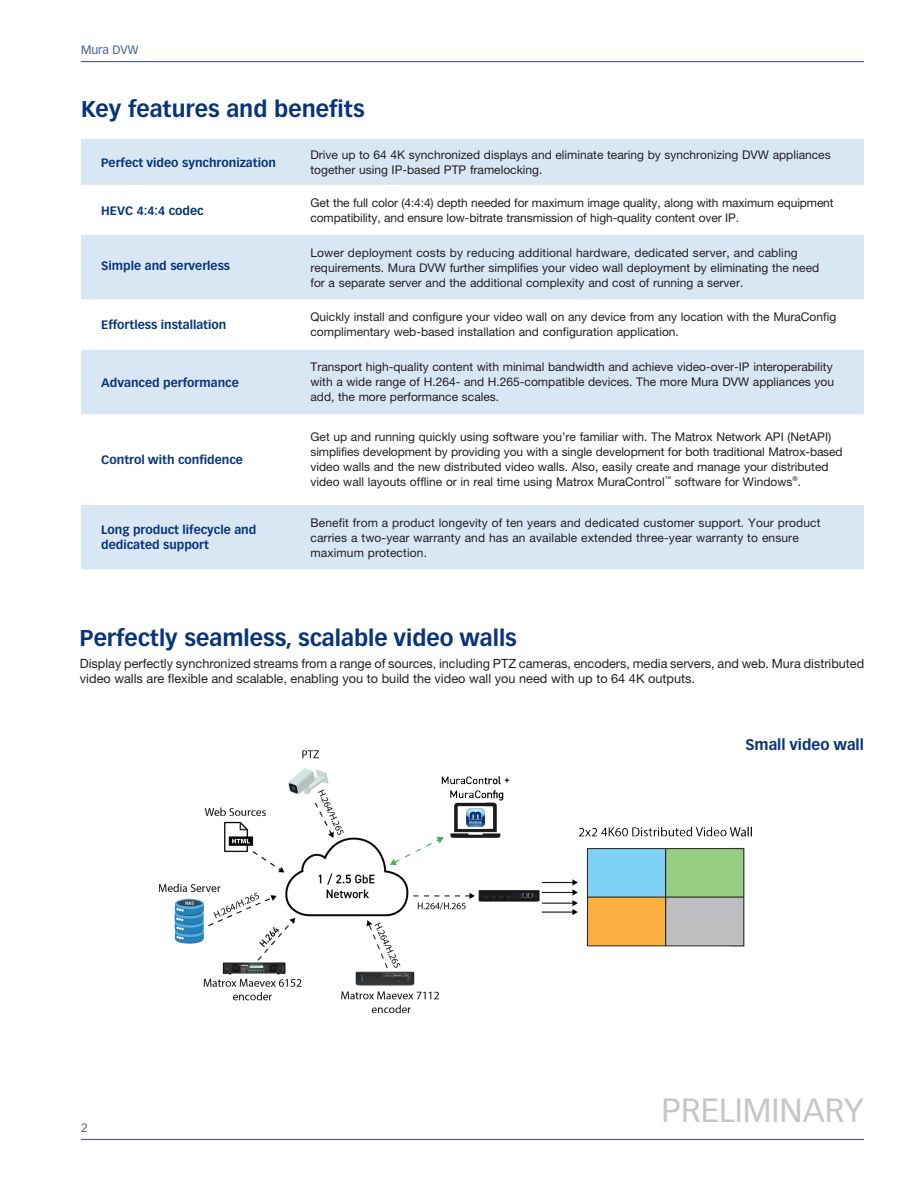
<style>
.page{position:relative;width:918px;height:1188px;background:#fff}
.page>*{position:absolute;margin:0;border:0;box-sizing:border-box;transform-origin:0 0}
.t1{font:33px "Vectora LT Pro";color:#c5c6c8}
.t2{font:700 22.5px "Vectora LT Pro";color:#08347b}
.t3{font:700 15px "Vectora LT Pro";color:#08347b}
.t4{font:12.75px/15px "Helvetica Neue LT Pro";color:#231f20}
.t5{font:12px/15px "Helvetica Neue LT Pro";color:#231f20}
.t6{font:700 12px/15px "Vectora LT Pro";color:#08347b}
.t7{font:12px "Vectora LT Pro";color:#4a5c96}
</style>
<div class="page">
<hr style="left:81px;top:61px;width:783px;height:1px;background:#4a5c96">
<hr style="left:81px;top:1139px;width:783px;height:1px;background:#4a5c96">
<svg style="left:81px;top:139px;width:783px;height:431px;fill:#d9e7f5"></svg>
<svg style="left:81px;top:303px;width:783px;height:44px"></svg>
<hr style="left:81px;top:185px;width:216px;height:3px;background:#fff">
<hr style="left:297px;top:185px;width:567px;height:3px;background:#fff">
<hr style="left:81px;top:232px;width:216px;height:3px;background:#fff">
<hr style="left:297px;top:232px;width:567px;height:3px;background:#fff">
<hr style="left:81px;top:300px;width:216px;height:3px;background:#fff">
<hr style="left:297px;top:300px;width:567px;height:3px;background:#fff">
<hr style="left:81px;top:347px;width:216px;height:3px;background:#fff">
<hr style="left:297px;top:347px;width:567px;height:3px;background:#fff">
<hr style="left:81px;top:414px;width:216px;height:3px;background:#fff">
<hr style="left:297px;top:414px;width:567px;height:3px;background:#fff">
<hr style="left:81px;top:502px;width:216px;height:3px;background:#fff">
<hr style="left:297px;top:502px;width:567px;height:3px;background:#fff">
<img style="left:158px;top:750px;width:594px;height:263px">
<p class="t7" style="left:81px;top:43px;width:59px">Mura DVW</p>
<h2 class="t2" style="left:81px;top:95px;width:285px">Key features and benefits</h2>
<p class="t6" style="left:101px;top:155px;width:176px">Perfect video synchronization</p>
<p class="t5" style="left:310px;top:147px;width:522px">Drive up to 64 4K synchronized displays and eliminate tearing by synchronizing DVW appliances together using IP-based PTP framelocking.</p>
<p class="t6" style="left:101px;top:203px;width:104px">HEVC 4:4:4 codec</p>
<p class="t5" style="left:310px;top:195px;width:525px">Get the full color (4:4:4) depth needed for maximum image quality, along with maximum equipment compatibility, and ensure low-bitrate transmission of high-quality content over IP.</p>
<p class="t6" style="left:101px;top:258px;width:130px">Simple and serverless</p>
<p class="t5" style="left:310px;top:244px;width:510px">Lower deployment costs by reducing additional hardware, dedicated server, and cabling requirements. Mura DVW further simplifies your video wall deployment by eliminating the need for a separate server and the additional complexity and cost of running a server.</p>
<p class="t6" style="left:101px;top:318px;width:127px">Effortless installation</p>
<p class="t5" style="left:310px;top:309px;width:527px">Quickly install and configure your video wall on any device from any location with the MuraConfig complimentary web-based installation and configuration application.</p>
<p class="t6" style="left:101px;top:375px;width:139px">Advanced performance</p>
<p class="t5" style="left:310px;top:359px;width:525px">Transport high-quality content with minimal bandwidth and achieve video-over-IP interoperability with a wide range of H.264- and H.265-compatible devices. The more Mura DVW appliances you add, the more performance scales.</p>
<p class="t6" style="left:101px;top:453px;width:143px">Control with confidence</p>
<p class="t5" style="left:310px;top:429px;width:534px">Get up and running quickly using software you’re familiar with. The Matrox Network API (NetAPI) simplifies development by providing you with a single development for both traditional Matrox-based video walls and the new distributed video walls. Also, easily create and manage your distributed video wall layouts offline or in real time using Matrox MuraControl<sup>™</sup> software for Windows<sup>®</sup>.</p>
<p class="t6" style="left:101px;top:523px;width:157px">Long product lifecycle and dedicated support</p>
<p class="t5" style="left:310px;top:514px;width:512px">Benefit from a product longevity of ten years and dedicated customer support. Your product carries a two-year warranty and has an available extended three-year warranty to ensure maximum protection.</p>
<h2 class="t2" style="left:80px;top:624px;width:439px">Perfectly seamless, scalable video walls</h2>
<p class="t4" style="left:80px;top:655px;width:786px">Display perfectly synchronized streams from a range of sources, including PTZ cameras, encoders, media servers, and web. Mura distributed video walls are flexible and scalable, enabling you to build the video wall you need with up to 64 4K outputs.</p>
<p class="t7" style="left:81px;top:1121px;width:8px">2</p>
<p class="t3" style="left:745px;top:735px;width:120px">Small video wall</p>
<h1 class="t1" style="left:662px;top:1091px;width:204px">PRELIMINARY</h1>
</div>
